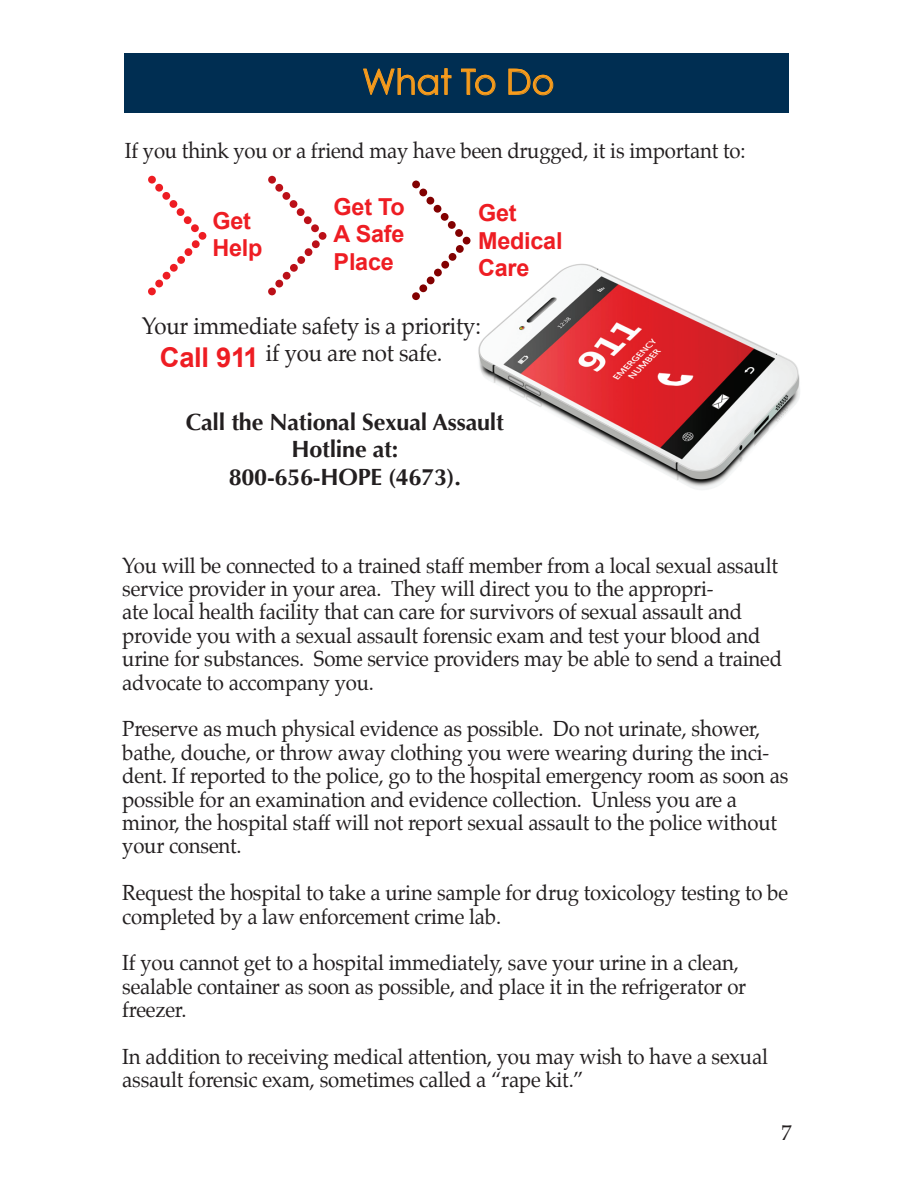
<style>
.page{position:relative;width:918px;height:1188px;background:#fff}
.page>*{position:absolute;margin:0;border:0;box-sizing:border-box;transform-origin:0 0}
.t1{font:35.1px "Century Gothic";letter-spacing:-.01em;color:#f89c1c}
.t2{font:700 23.4px/27.3px "Optima";letter-spacing:-.01em;color:#231f20;text-align:center}
.t3{font:23.4px/27.3px "Palatino";letter-spacing:-.01em;color:#231f20;scale:.95 1}
.t4{font:700 23.4px "Arial";letter-spacing:-.01em;color:#ee1d23}
.t5{font:21.45px/23.4px "Palatino";letter-spacing:-.01em;color:#231f20;scale:.95 1}
.s1{font-family:"Arial";font-weight:700;font-size:27.3px;color:#ee1d23}
</style>
<div class="page">
<div style="left:124px;top:53px;width:665px;height:60px;background:#002e52"></div>
<svg style="left:363px;top:68px;width:89px;height:28px"></svg>
<svg style="left:461px;top:68px;width:35px;height:28px"></svg>
<svg style="left:508px;top:68px;width:46px;height:28px"></svg>
<div style="left:199px;top:232px;width:7px;height:8px;background:#ee1d23;border-radius:50%"></div>
<div style="left:191px;top:224px;width:8px;height:8px;background:#ee1d23;border-radius:50%"></div>
<div style="left:184px;top:216px;width:8px;height:8px;background:#ee1d23;border-radius:50%"></div>
<div style="left:177px;top:208px;width:7px;height:8px;background:#ee1d23;border-radius:50%"></div>
<div style="left:170px;top:200px;width:7px;height:8px;background:#ee1d23;border-radius:50%"></div>
<div style="left:162px;top:192px;width:8px;height:8px;background:#ee1d23;border-radius:50%"></div>
<div style="left:155px;top:184px;width:8px;height:8px;background:#ee1d23;border-radius:50%"></div>
<div style="left:148px;top:176px;width:8px;height:8px;background:#ee1d23;border-radius:50%"></div>
<div style="left:192px;top:240px;width:8px;height:8px;background:#ee1d23;border-radius:50%"></div>
<div style="left:185px;top:248px;width:7px;height:8px;background:#ee1d23;border-radius:50%"></div>
<div style="left:177px;top:256px;width:8px;height:8px;background:#ee1d23;border-radius:50%"></div>
<div style="left:170px;top:264px;width:8px;height:8px;background:#ee1d23;border-radius:50%"></div>
<div style="left:163px;top:272px;width:7px;height:8px;background:#ee1d23;border-radius:50%"></div>
<div style="left:155px;top:280px;width:8px;height:7px;background:#ee1d23;border-radius:50%"></div>
<div style="left:148px;top:288px;width:8px;height:7px;background:#ee1d23;border-radius:50%"></div>
<div style="left:319px;top:232px;width:7px;height:8px;background:#bb1018;border-radius:50%"></div>
<div style="left:311px;top:224px;width:8px;height:8px;background:#bb1018;border-radius:50%"></div>
<div style="left:304px;top:216px;width:8px;height:8px;background:#bb1018;border-radius:50%"></div>
<div style="left:297px;top:208px;width:8px;height:8px;background:#bb1018;border-radius:50%"></div>
<div style="left:290px;top:200px;width:7px;height:8px;background:#bb1018;border-radius:50%"></div>
<div style="left:282px;top:192px;width:8px;height:8px;background:#bb1018;border-radius:50%"></div>
<div style="left:275px;top:184px;width:8px;height:8px;background:#bb1018;border-radius:50%"></div>
<div style="left:268px;top:176px;width:8px;height:8px;background:#bb1018;border-radius:50%"></div>
<div style="left:312px;top:240px;width:8px;height:8px;background:#bb1018;border-radius:50%"></div>
<div style="left:305px;top:248px;width:7px;height:8px;background:#bb1018;border-radius:50%"></div>
<div style="left:297px;top:256px;width:8px;height:8px;background:#bb1018;border-radius:50%"></div>
<div style="left:290px;top:264px;width:8px;height:8px;background:#bb1018;border-radius:50%"></div>
<div style="left:283px;top:272px;width:8px;height:8px;background:#bb1018;border-radius:50%"></div>
<div style="left:275px;top:280px;width:8px;height:8px;background:#bb1018;border-radius:50%"></div>
<div style="left:268px;top:288px;width:8px;height:7px;background:#bb1018;border-radius:50%"></div>
<div style="left:463px;top:237px;width:8px;height:8px;background:#820101;border-radius:50%"></div>
<div style="left:455px;top:229px;width:8px;height:8px;background:#820101;border-radius:50%"></div>
<div style="left:448px;top:221px;width:8px;height:8px;background:#820101;border-radius:50%"></div>
<div style="left:441px;top:213px;width:8px;height:8px;background:#820101;border-radius:50%"></div>
<div style="left:434px;top:205px;width:7px;height:8px;background:#820101;border-radius:50%"></div>
<div style="left:427px;top:197px;width:7px;height:8px;background:#820101;border-radius:50%"></div>
<div style="left:419px;top:189px;width:8px;height:7px;background:#820101;border-radius:50%"></div>
<div style="left:412px;top:181px;width:8px;height:7px;background:#820101;border-radius:50%"></div>
<div style="left:456px;top:245px;width:8px;height:8px;background:#820101;border-radius:50%"></div>
<div style="left:449px;top:253px;width:7px;height:8px;background:#820101;border-radius:50%"></div>
<div style="left:441px;top:261px;width:8px;height:8px;background:#820101;border-radius:50%"></div>
<div style="left:434px;top:269px;width:8px;height:7px;background:#820101;border-radius:50%"></div>
<div style="left:427px;top:277px;width:8px;height:7px;background:#820101;border-radius:50%"></div>
<div style="left:419px;top:284px;width:8px;height:8px;background:#820101;border-radius:50%"></div>
<div style="left:412px;top:292px;width:8px;height:8px;background:#820101;border-radius:50%"></div>
<img style="left:478px;top:263px;width:322px;height:227px">
<h2 class="t1" style="left:362px;top:60px;width:194px">What To Do</h2>
<p class="t5" style="left:125px;top:141px;width:655px">If you think you or a friend may have been drugged, it is important to:</p>
<p class="t4" style="left:212px;top:205px;width:40px">Get</p>
<p class="t4" style="left:212px;top:232px;width:52px">Help</p>
<p class="t4" style="left:334px;top:191px;width:73px">Get To</p>
<p class="t4" style="left:478px;top:198px;width:40px">Get</p>
<p class="t4" style="left:334px;top:219px;width:72px">A Safe</p>
<p class="t4" style="left:478px;top:225px;width:86px">Medical</p>
<p class="t4" style="left:334px;top:246px;width:62px">Place</p>
<p class="t4" style="left:478px;top:252px;width:53px">Care</p>
<p class="t3" style="left:160px;top:314px;width:339px;text-indent:-18px">Your immediate safety is a priority:<br><span class="s1">Call 911</span> if you are not safe.</p>
<p class="t2" style="left:186px;top:409px;width:320px">Call the National Sexual Assault<br>Hotline at:<br>800-656-HOPE (4673).</p>
<p class="t5" style="left:122px;top:555px;width:696px">You will be connected to a trained staff member from a local sexual assault service provider in your area. They will direct you to the appropri-<br>ate local health facility that can care for survivors of sexual assault and provide you with a sexual assault forensic exam and test your blood and urine for substances. Some service providers may be able to send a trained advocate to accompany you.</p>
<p class="t5" style="left:122px;top:719px;width:703px">Preserve as much physical evidence as possible. Do not urinate, shower, bathe, douche, or throw away clothing you were wearing during the inci&shy;dent. If reported to the police, go to the hospital emergency room as soon as possible for an examination and evidence collection. Unless you are a minor, the hospital staff will not report sexual assault to the police without your consent.</p>
<p class="t5" style="left:122px;top:883px;width:702px">Request the hospital to take a urine sample for drug toxicology testing to be completed by a law enforcement crime lab.</p>
<p class="t5" style="left:122px;top:953px;width:658px">If you cannot get to a hospital immediately, save your urine in a clean, sealable container as soon as possible, and place it in the refrigerator or freezer.</p>
<p class="t5" style="left:122px;top:1047px;width:681px">In addition to receiving medical attention, you may wish to have a sexual assault forensic exam, sometimes called a “rape kit.”</p>
<p class="t5" style="left:781px;top:1123px;width:12px">7</p>
</div>
